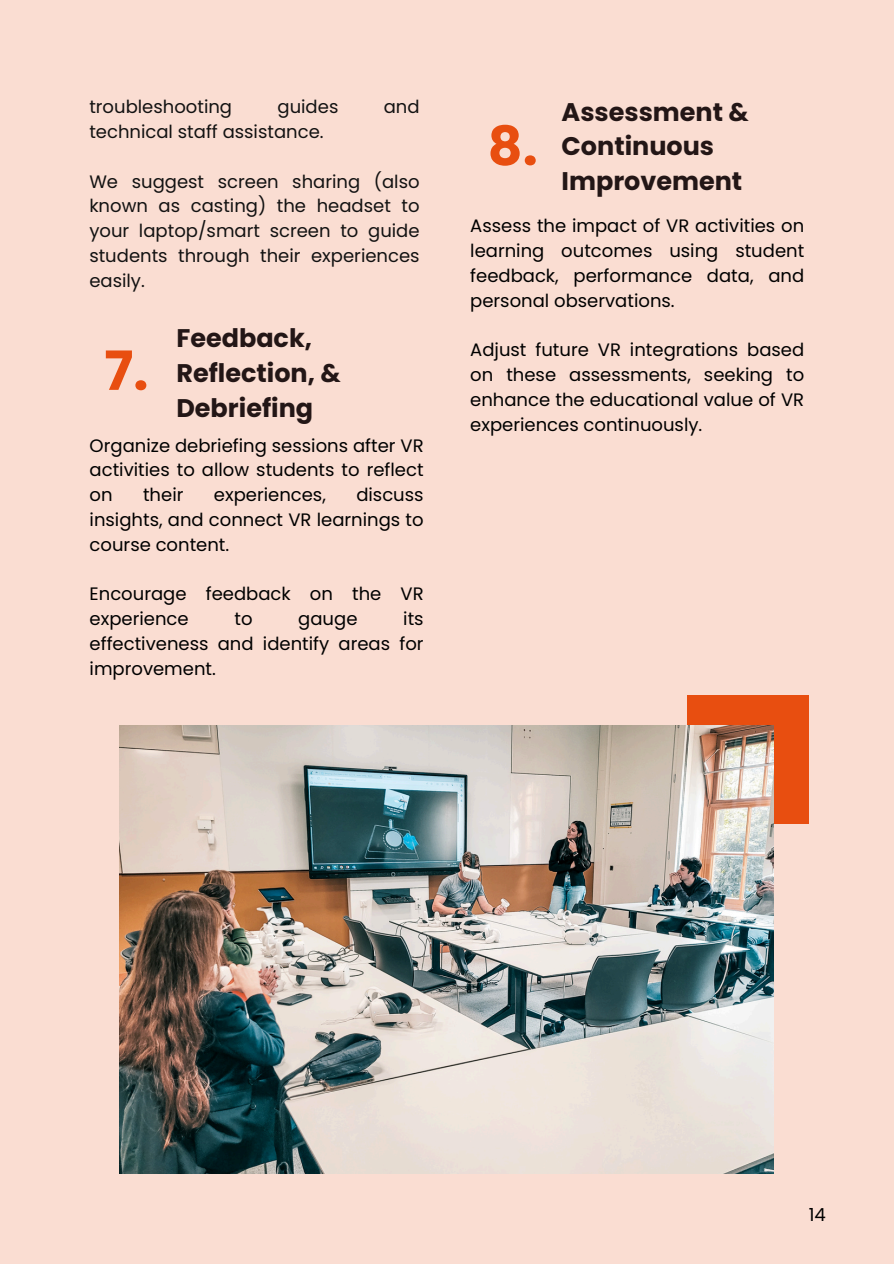
<style>
.page{position:relative;width:894px;height:1264px;background:#fff}
.page>*{position:absolute;margin:0;border:0;box-sizing:border-box;transform-origin:0 0}
.t1{font:700 54px "Poppins";color:#e84e10}
.t2{font:700 25.5px/34.8px "Poppins";color:#231616}
.t3{font:18px/24.8px "Poppins";color:#000;text-align:justify}
.t4{font:18px/24.8px "Poppins";color:#121212;text-align:justify}
</style>
<div class="page">
<div style="left:0;top:0;width:893px;height:1263px;background:#faddd2"></div>
<div style="left:687px;top:695px;width:121px;height:128px;background:#e84e10"></div>
<img style="left:120px;top:725px;width:653px;height:448px">
<p class="t4" style="left:89px;top:95px;width:144px">troubleshooting</p>
<p class="t4" style="left:277px;top:95px;width:62px">guides</p>
<p class="t4" style="left:383px;top:95px;width:37px">and</p>
<p class="t4" style="left:89px;top:119px;width:236px">technical staff assistance.</p>
<p class="t4" style="left:89px;top:169px;width:332px">We suggest screen sharing (also known as casting) the headset to your laptop/smart screen to guide students through their experiences easily.</p>
<p class="t1" style="left:104px;top:333px;width:46px">7.</p>
<p class="t2" style="left:176px;top:321px;width:166px">Feedback,<br>Reflection, &amp;<br>Debriefing</p>
<h1 class="t3" style="left:90px;top:433px;width:335px">Organize debriefing sessions after VR activities to allow students to reflect on</h1>
<h1 class="t3" style="left:90px;top:482px;width:335px;text-indent:267px">discuss insights, and connect VR learnings to course content.</h1>
<h2 class="t3" style="left:90px;top:581px;width:335px">Encourage feedback on the VR experience</h2>
<h1 class="t3" style="left:143px;top:482px;width:42px">their</h1>
<h1 class="t3" style="left:214px;top:482px;width:113px">experiences,</h1>
<h2 class="t3" style="left:90px;top:606px;width:335px;text-indent:313px">its effectiveness and identify areas for improvement.</h2>
<h2 class="t3" style="left:234px;top:606px;width:20px">to</h2>
<h2 class="t3" style="left:298px;top:606px;width:61px">gauge</h2>
<p class="t1" style="left:487px;top:108px;width:52px">8.</p>
<p class="t2" style="left:561px;top:94px;width:189px">Assessment &amp;<br>Continuous<br>Improvement</p>
<h1 class="t3" style="left:470px;top:214px;width:335px">Assess the impact of VR activities on learning outcomes using student feedback, performance data, and personal observations.</h1>
<h2 class="t3" style="left:470px;top:337px;width:335px">Adjust future VR integrations based on these assessments, seeking to enhance the educational value of VR experiences continuously.</h2>
<p class="t3" style="left:808px;top:1202px;width:19px">14</p>
</div>
